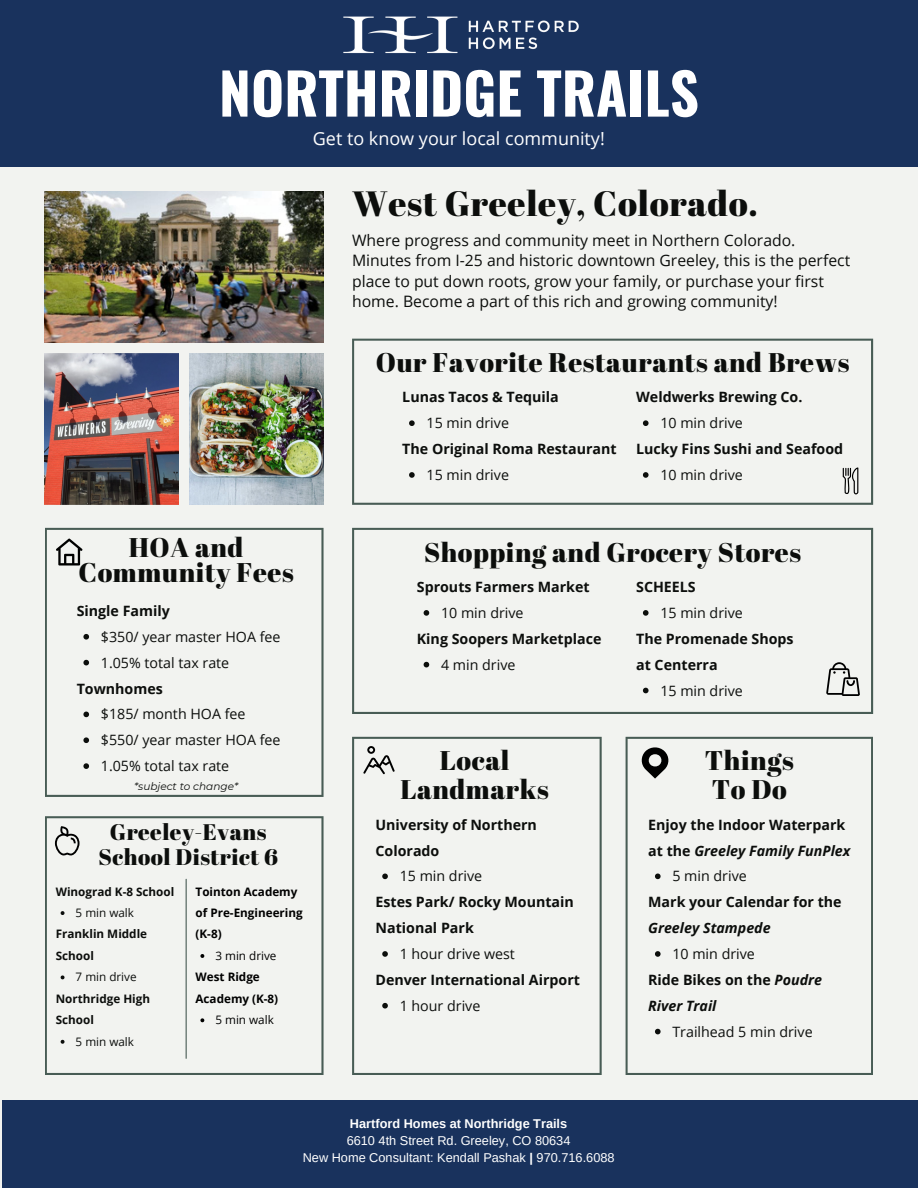
<style>
.page{position:relative;width:918px;height:1188px;background:#f2f3f0}
.page>*{position:absolute;margin:0;border:0;box-sizing:border-box;transform-origin:0 0}
.t1{font:700 57px "Oswald";color:#fff}
.t2{font:35.1px "Abril Fatface";letter-spacing:.02em;color:#0c0e0c}
.t3{font:27px/25.8px "Abril Fatface";letter-spacing:.02em;color:#0c0e0c;text-align:center}
.t4{font:22.5px "Abril Fatface";letter-spacing:.02em;color:#0c0e0c}
.t5{font:18px "Open Sans";color:#fff}
.t6{font:15.75px/20.2px "Open Sans";color:#0c0e0c}
.t7{font:700 14.25px/25.8px "Open Sans";color:#0c0e0c}
.t8{font:14.25px "Open Sans";color:#0c0e0c}
.t9{font:italic 700 14.25px "Open Sans";color:#0c0e0c}
.t10{font:12.75px "Arimo";color:#fff}
.t11{font:700 12.75px "Arimo";color:#fff}
.t12{font:700 11.7px/21.5px "Open Sans";color:#0c0e0c}
.t13{font:700 11.7px/21.5px "Open Sans";color:#000}
.t14{font:11.7px "Open Sans";color:#0c0e0c}
.t15{font:11.7px "Open Sans";color:#000}
.t16{font:italic 10.5px "Montserrat";color:#0c0e0c}
.s1{font-style:normal}
.s2{font-style:italic}
.s3{font-weight:700}
</style>
<div class="page">
<img style="left:190px;top:354px;width:134px;height:150px">
<img style="left:45px;top:354px;width:134px;height:150px">
<img style="left:45px;top:192px;width:279px;height:150px">
<svg style="left:45px;top:528px;width:279px;height:269px"></svg>
<svg style="left:352px;top:528px;width:521px;height:186px"></svg>
<svg style="left:352px;top:339px;width:521px;height:166px"></svg>
<svg style="left:352px;top:737px;width:250px;height:338px"></svg>
<svg style="left:626px;top:737px;width:247px;height:338px"></svg>
<svg style="left:640px;top:746px;width:30px;height:33px"></svg>
<svg style="left:45px;top:816px;width:279px;height:259px"></svg>
<svg style="left:826px;top:662px;width:34px;height:34px"></svg>
<svg style="left:56px;top:539px;width:26px;height:27px"></svg>
<svg style="left:363px;top:746px;width:32px;height:28px"></svg>
<svg style="left:55px;top:826px;width:25px;height:29px"></svg>
<div style="left:0;top:0;width:918px;height:167px;background:#19325d"></div>
<img style="left:343px;top:16px;width:236px;height:38px">
<svg style="left:843px;top:467px;width:15px;height:27px"></svg>
<svg style="left:424px;top:610px;width:5px;height:6px"></svg>
<svg style="left:424px;top:662px;width:5px;height:5px"></svg>
<svg style="left:83px;top:634px;width:6px;height:6px"></svg>
<svg style="left:83px;top:660px;width:6px;height:5px"></svg>
<svg style="left:83px;top:712px;width:6px;height:5px"></svg>
<svg style="left:83px;top:737px;width:6px;height:6px"></svg>
<svg style="left:83px;top:763px;width:6px;height:6px"></svg>
<svg style="left:61px;top:911px;width:4px;height:4px"></svg>
<svg style="left:61px;top:975px;width:4px;height:4px"></svg>
<svg style="left:61px;top:1040px;width:4px;height:4px"></svg>
<svg style="left:409px;top:420px;width:6px;height:6px"></svg>
<svg style="left:409px;top:472px;width:6px;height:6px"></svg>
<svg style="left:643px;top:420px;width:6px;height:6px"></svg>
<svg style="left:643px;top:472px;width:6px;height:6px"></svg>
<svg style="left:643px;top:610px;width:6px;height:6px"></svg>
<svg style="left:643px;top:688px;width:6px;height:5px"></svg>
<svg style="left:382px;top:874px;width:6px;height:5px"></svg>
<svg style="left:382px;top:951px;width:6px;height:6px"></svg>
<svg style="left:382px;top:1003px;width:6px;height:6px"></svg>
<svg style="left:655px;top:874px;width:6px;height:5px"></svg>
<svg style="left:655px;top:951px;width:6px;height:6px"></svg>
<svg style="left:655px;top:1029px;width:6px;height:5px"></svg>
<div style="left:2px;top:1100px;width:916px;height:88px;background:#19325d"></div>
<svg style="left:200px;top:954px;width:4px;height:4px"></svg>
<svg style="left:200px;top:1018px;width:4px;height:4px"></svg>
<hr style="left:186px;top:879px;width:1px;height:179px;background:#485c55">
<p class="t1" style="left:219px;top:49px;width:482px">NORTHRIDGE TRAILS</p>
<p class="t5" style="left:313px;top:126px;width:293px">Get to know your local community!</p>
<p class="t2" style="left:352px;top:179px;width:407px">West Greeley, Colorado.</p>
<p class="t6" style="left:352px;top:230px;width:445px">Where progress and community meet in Northern Colorado.</p>
<p class="t6" style="left:352px;top:250px;width:500px">Minutes from I-25 and historic downtown Greeley, this is the perfect place to put down roots, grow your family, or purchase your first home. Become a part of this rich and growing community!</p>
<p class="t3" style="left:79px;top:533px;width:217px">HOA and<br>Community Fees</p>
<p class="t7" style="left:77px;top:598px;width:95px">Single Family</p>
<p class="t8" style="left:101px;top:627px;width:181px">$350/ year master HOA fee</p>
<p class="t8" style="left:101px;top:652px;width:130px">1.05% total tax rate</p>
<p class="t7" style="left:77px;top:675px;width:88px">Townhomes</p>
<p class="t8" style="left:101px;top:704px;width:146px">$185/ month HOA fee</p>
<p class="t8" style="left:101px;top:730px;width:181px">$550/ year master HOA fee</p>
<p class="t8" style="left:101px;top:756px;width:130px">1.05% total tax rate</p>
<p class="t16" style="left:134px;top:780px;width:105px">*subject to change*</p>
<p class="t4" style="left:110px;top:817px;width:158px">Greeley-Evans</p>
<p class="t4" style="left:98px;top:841px;width:181px">School District 6</p>
<p class="t12" style="left:56px;top:880px;width:120px">Winograd K-8 School</p>
<p class="t14" style="left:76px;top:904px;width:60px">5 min walk</p>
<p class="t12" style="left:56px;top:923px;width:93px">Franklin Middle<br>School</p>
<p class="t14" style="left:76px;top:969px;width:63px">7 min drive</p>
<p class="t12" style="left:56px;top:988px;width:96px">Northridge High<br>School</p>
<p class="t14" style="left:76px;top:1033px;width:60px">5 min walk</p>
<p class="t13" style="left:196px;top:880px;width:103px">Tointon Academy</p>
<p class="t13" style="left:196px;top:902px;width:109px">of Pre-Engineering</p>
<p class="t13" style="left:196px;top:923px;width:28px">(K-8)</p>
<p class="t15" style="left:215px;top:947px;width:63px">3 min drive</p>
<p class="t13" style="left:196px;top:966px;width:84px">West Ridge<br>Academy (K-8)</p>
<p class="t15" style="left:215px;top:1012px;width:60px">5 min walk</p>
<p class="t3" style="left:376px;top:349px;width:475px">Our Favorite Restaurants and Brews</p>
<p class="t7" style="left:402px;top:384px;width:158px">Lunas Tacos &amp; Tequila</p>
<p class="t8" style="left:427px;top:413px;width:84px">15 min drive</p>
<p class="t7" style="left:402px;top:436px;width:216px">The Original Roma Restaurant</p>
<p class="t8" style="left:427px;top:465px;width:84px">15 min drive</p>
<p class="t7" style="left:636px;top:384px;width:168px">Weldwerks Brewing Co.</p>
<p class="t8" style="left:660px;top:413px;width:84px">10 min drive</p>
<p class="t7" style="left:636px;top:436px;width:208px">Lucky Fins Sushi and Seafood</p>
<p class="t8" style="left:660px;top:465px;width:84px">10 min drive</p>
<p class="t3" style="left:424px;top:539px;width:379px">Shopping and Grocery Stores</p>
<p class="t7" style="left:636px;top:574px;width:61px">SCHEELS</p>
<p class="t8" style="left:660px;top:603px;width:84px">15 min drive</p>
<p class="t7" style="left:636px;top:625px;width:159px">The Promenade Shops at Centerra</p>
<p class="t8" style="left:660px;top:680px;width:84px">15 min drive</p>
<p class="t7" style="left:417px;top:574px;width:174px">Sprouts Farmers Market</p>
<p class="t8" style="left:441px;top:603px;width:84px">10 min drive</p>
<p class="t7" style="left:417px;top:625px;width:186px">King Soopers Marketplace</p>
<p class="t8" style="left:441px;top:654px;width:76px">4 min drive</p>
<p class="t3" style="left:440px;top:747px;width:71px">Local</p>
<p class="t3" style="left:400px;top:776px;width:150px">Landmarks</p>
<p class="t7" style="left:376px;top:811px;width:163px">University of Northern<br>Colorado</p>
<p class="t8" style="left:400px;top:866px;width:84px">15 min drive</p>
<p class="t7" style="left:376px;top:889px;width:200px">Estes Park/ Rocky Mountain<br>National Park</p>
<p class="t8" style="left:400px;top:944px;width:117px">1 hour drive west</p>
<p class="t7" style="left:376px;top:966px;width:206px">Denver International Airport</p>
<p class="t8" style="left:400px;top:996px;width:82px">1 hour drive</p>
<p class="t3" style="left:705px;top:747px;width:90px">Things</p>
<p class="t3" style="left:712px;top:776px;width:77px">To Do</p>
<p class="t7" style="left:648px;top:811px;width:199px">Enjoy the Indoor Waterpark</p>
<p class="t9" style="left:648px;top:840px;width:204px"><span class="s1">at the</span> Greeley Family FunPlex</p>
<p class="t8" style="left:672px;top:866px;width:76px">5 min drive</p>
<p class="t7" style="left:648px;top:889px;width:195px">Mark your Calendar for the<br><span class="s2">Greeley Stampede</span></p>
<p class="t8" style="left:672px;top:944px;width:84px">10 min drive</p>
<p class="t7" style="left:648px;top:966px;width:175px">Ride Bikes on the <span class="s2">Poudre</span></p>
<p class="t9" style="left:648px;top:996px;width:70px">River Trail</p>
<p class="t8" style="left:672px;top:1021px;width:142px">Trailhead 5 min drive</p>
<p class="t11" style="left:350px;top:1117px;width:219px">Hartford Homes at Northridge Trails</p>
<p class="t10" style="left:347px;top:1134px;width:225px">6610 4th Street Rd. Greeley, CO 80634</p>
<p class="t10" style="left:303px;top:1151px;width:313px">New Home Consultant: Kendall Pashak <span class="s3">|</span> 970.716.6088</p>
</div>
